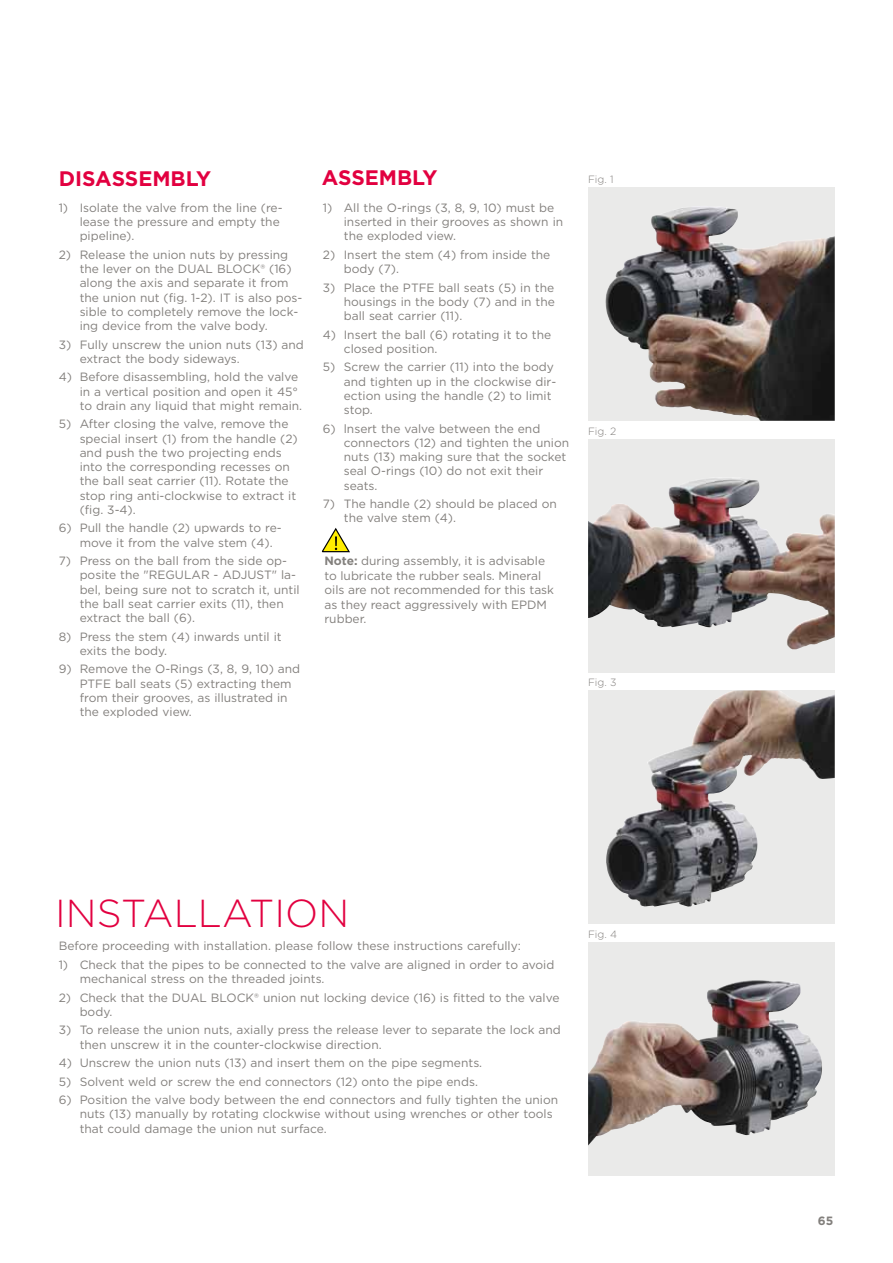
<style>
.page{position:relative;width:893px;height:1263px;background:#fff}
.page>*{position:absolute;margin:0;border:0;box-sizing:border-box;transform-origin:0 0}
.t1{font:300 39px "Gotham";color:#e20040}
.t2{font:700 21px "Gotham";color:#e20040}
.t3{font:12px/14.2px "Gotham";color:#827f7c}
.t4{font:700 12px "Gotham";color:#827f7c}
.t5{font:300 10.5px "Gotham";color:#827f7c}
.s1{font-weight:700}
</style>
<div class="page">
<div style="left:588px;top:439px;width:247px;height:234px;background:#eaeae9"></div>
<img style="left:588px;top:478px;width:226px;height:149px">
<svg style="left:588px;top:690px;width:247px;height:234px;background:#ccc9c7"></svg>
<img style="left:606px;top:690px;width:152px;height:217px">
<svg style="left:588px;top:942px;width:247px;height:234px;background:#cdcdcd"></svg>
<img style="left:588px;top:980px;width:168px;height:166px">
<svg style="left:588px;top:187px;width:247px;height:234px;background:#8e8a87"></svg>
<img style="left:605px;top:206px;width:136px;height:209px">
<svg style="left:321px;top:528px;width:29px;height:25px"></svg>
<h2 class="t2" style="left:59px;top:164px;width:140px">DISASSEMBLY</h2>
<h2 class="t2" style="left:322px;top:164px;width:104px">ASSEMBLY</h2>
<p class="t3" style="left:80px;top:200px;width:204px;text-indent:-21px">1) Isolate the valve from the line (re&shy;lease the pressure and empty the pipeline).</p>
<p class="t3" style="left:80px;top:247px;width:224px;text-indent:-21px">2) Release the union nuts by pressing the lever on the DUAL BLOCK® (16) along the axis and separate it from the union nut (fig. 1-2). it is also pos&shy;sible to completely remove the lock&shy;ing device from the valve body.</p>
<p class="t3" style="left:80px;top:337px;width:226px;text-indent:-21px">3) Fully unscrew the union nuts (13) and extract the body sideways.</p>
<p class="t3" style="left:80px;top:370px;width:224px;text-indent:-21px">4) Before disassembling, hold the valve in a vertical position and open it 45° to drain any liquid that might remain.</p>
<p class="t3" style="left:80px;top:417px;width:220px;text-indent:-21px">5) After closing the valve, remove the special insert (1) from the handle (2) and push the two projecting ends into the corresponding recesses on the ball seat carrier (11). Rotate the stop ring anti-clockwise to extract it (fig. 3-4).</p>
<p class="t3" style="left:80px;top:521px;width:204px;text-indent:-21px">6) Pull the handle (2) upwards to re&shy;move it from the valve stem (4).</p>
<p class="t3" style="left:80px;top:553px;width:222px;text-indent:-21px">7) Press on the ball from the side op&shy;posite the "REGULAR - ADJUST" la&shy;bel, being sure not to scratch it, until the ball seat carrier exits (11), then extract the ball (6).</p>
<p class="t3" style="left:80px;top:629px;width:204px;text-indent:-21px">8) Press the stem (4) inwards until it exits the body.</p>
<p class="t3" style="left:80px;top:662px;width:222px;text-indent:-21px">9) Remove the O-Rings (3, 8, 9, 10) and<br>PTFE ball seats (5) extracting them from their grooves, as illustrated in the exploded view.</p>
<p class="t3" style="left:344px;top:200px;width:221px;text-indent:-21px">1) All the O-rings (3, 8, 9, 10) must be inserted in their grooves as shown in the exploded view.</p>
<p class="t3" style="left:344px;top:247px;width:208px;text-indent:-21px">2) Insert the stem (4) from inside the body (7).</p>
<p class="t3" style="left:344px;top:280px;width:213px;text-align:justify;text-indent:-21px">3) Place the PTFE ball seats (5) in the housings in the body (7) and in the ball seat carrier (11).</p>
<p class="t3" style="left:344px;top:327px;width:209px;text-indent:-21px">4) Insert the ball (6) rotating it to the closed position.</p>
<p class="t3" style="left:344px;top:360px;width:214px;text-indent:-21px">5) Screw the carrier (11) into the body and tighten up in the clockwise dir&shy;ection using the handle (2) to limit stop.</p>
<p class="t3" style="left:344px;top:421px;width:227px;text-indent:-21px">6) lnsert the valve between the end connectors (12) and tighten the union nuts (13) making sure that the socket seal O-rings (10) do not exit their seats.</p>
<p class="t3" style="left:344px;top:496px;width:215px;text-indent:-21px">7) The handle (2) should be placed on the valve stem (4).</p>
<p class="t3" style="left:324px;top:554px;width:231px"><span class="s1">Note:</span> during assembly, it is advisable to lubricate the rubber seals. Mineral oils are not recommended for this task as they react aggressively with EPDM rubber.</p>
<p class="t5" style="left:588px;top:173px;width:27px">Fig. 1</p>
<p class="t5" style="left:588px;top:425px;width:30px">Fig. 2</p>
<p class="t5" style="left:588px;top:676px;width:30px">Fig. 3</p>
<h1 class="t1" style="left:55px;top:888px;width:116px">INSTALLA</h1>
<h1 class="t1" style="left:249px;top:888px;width:66px">TION</h1>
<p class="t3" style="left:59px;top:939px;width:464px">Before proceeding with installation. please follow these instructions carefully:</p>
<p class="t3" style="left:80px;top:957px;width:476px;text-indent:-21px">1) Check that the pipes to be connected to the valve are aligned in order to avoid mechanical stress on the threaded joints.</p>
<p class="t3" style="left:80px;top:990px;width:481px;text-indent:-21px">2) Check that the DUAL BLOCK® union nut locking device (16) is fitted to the valve body.</p>
<p class="t3" style="left:80px;top:1023px;width:483px;text-indent:-21px">3) To release the union nuts, axially press the release lever to separate the lock and then unscrew it in the counter-clockwise direction.</p>
<p class="t3" style="left:59px;top:1055px;width:425px">4) Unscrew the union nuts (13) and insert them on the pipe segments.</p>
<p class="t3" style="left:59px;top:1074px;width:421px">5) Solvent weld or screw the end connectors (12) onto the pipe ends.</p>
<p class="t3" style="left:80px;top:1092px;width:480px;text-indent:-21px">6) Position the valve body between the end connectors and fully tighten the union nuts (13) manually by rotating clockwise without using wrenches or other tools that could damage the union nut surface.</p>
<p class="t5" style="left:588px;top:927px;width:30px">Fig. 4</p>
<p class="t4" style="left:818px;top:1212px;width:17px">65</p>
</div>
